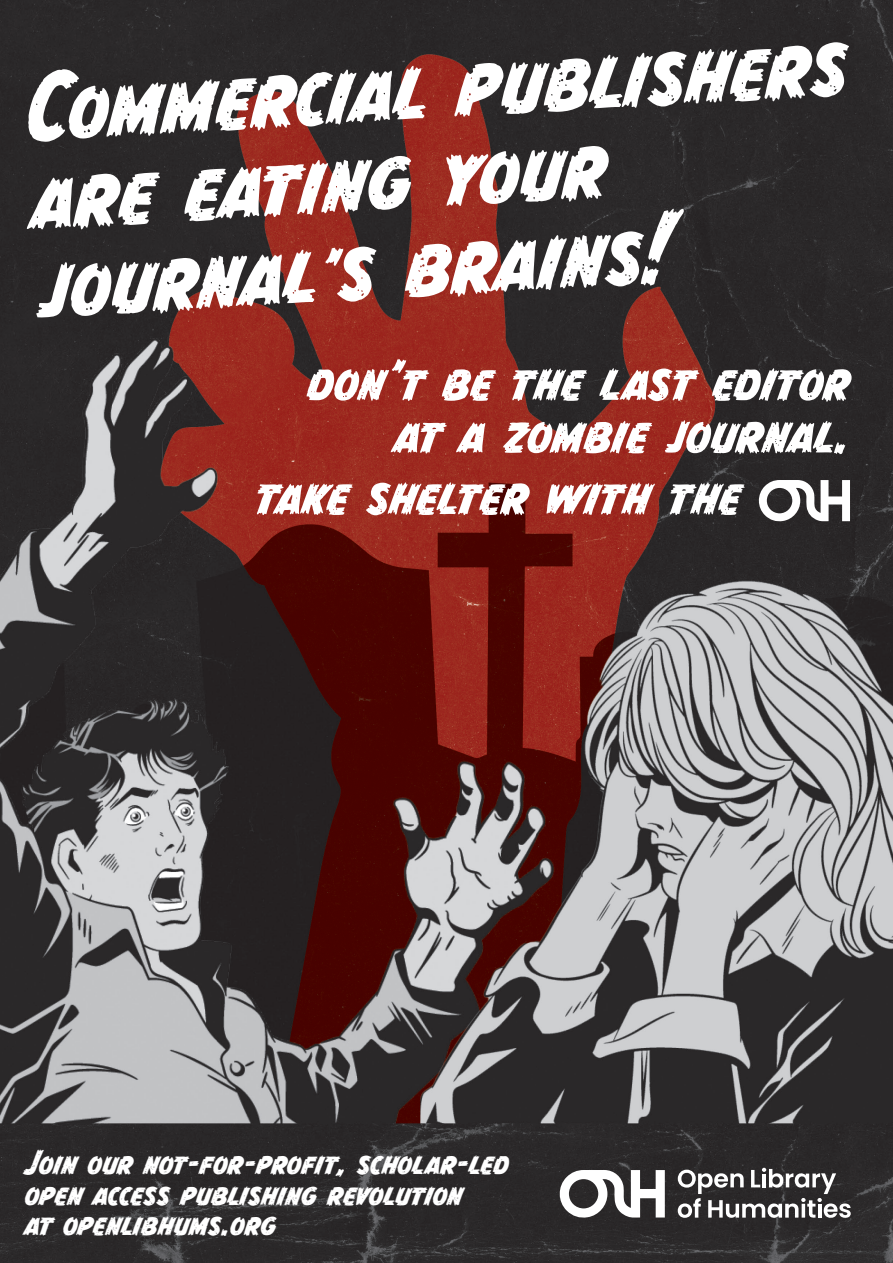
<style>
.page{position:relative;width:893px;height:1263px;background:#fff}
.page>*{position:absolute;margin:0;border:0;box-sizing:border-box;transform-origin:0 0}
.t1{font:84.9px/88.8px "CC Monster Mash Worn";color:#fff}
.t2{font:51px/52.5px "CC Monster Mash Worn";color:#fff;text-align:right}
.t3{font:30px/30px "CC Monster Mash Worn";color:#fff}
.s1{font-size:66px}
</style>
<div class="page">
<img style="left:0;top:0;width:893px;height:1263px">
<svg style="left:757px;top:480px;width:93px;height:42px"></svg>
<svg style="left:557px;top:1170px;width:108px;height:48px"></svg>
<svg style="left:678px;top:1168px;width:173px;height:51px"></svg>
<h1 class="t1" style="left:25px;top:61px;width:823px;rotate:-3deg">COMMERCIAL PUBLISHERS<br>ARE EATING YOUR<br>JOURNAL<span class="s1">’</span>S BRAINS!</h1>
<h2 class="t2" style="left:308px;top:354px;width:544px">DON’T BE THE LAST EDITOR<br>AT A ZOMBIE JOURNAL.</h2>
<h2 class="t2" style="left:255px;top:468px;width:487px">TAKE SHELTER WITH THE</h2>
<p class="t3" style="left:25px;top:1148px;width:486px">JOIN OUR NOT-FOR-PROFIT, SCHOLAR-LED<br>OPEN ACCESS PUBLISHING REVOLUTION<br>AT OPENLIBHUMS.ORG</p>
</div>
